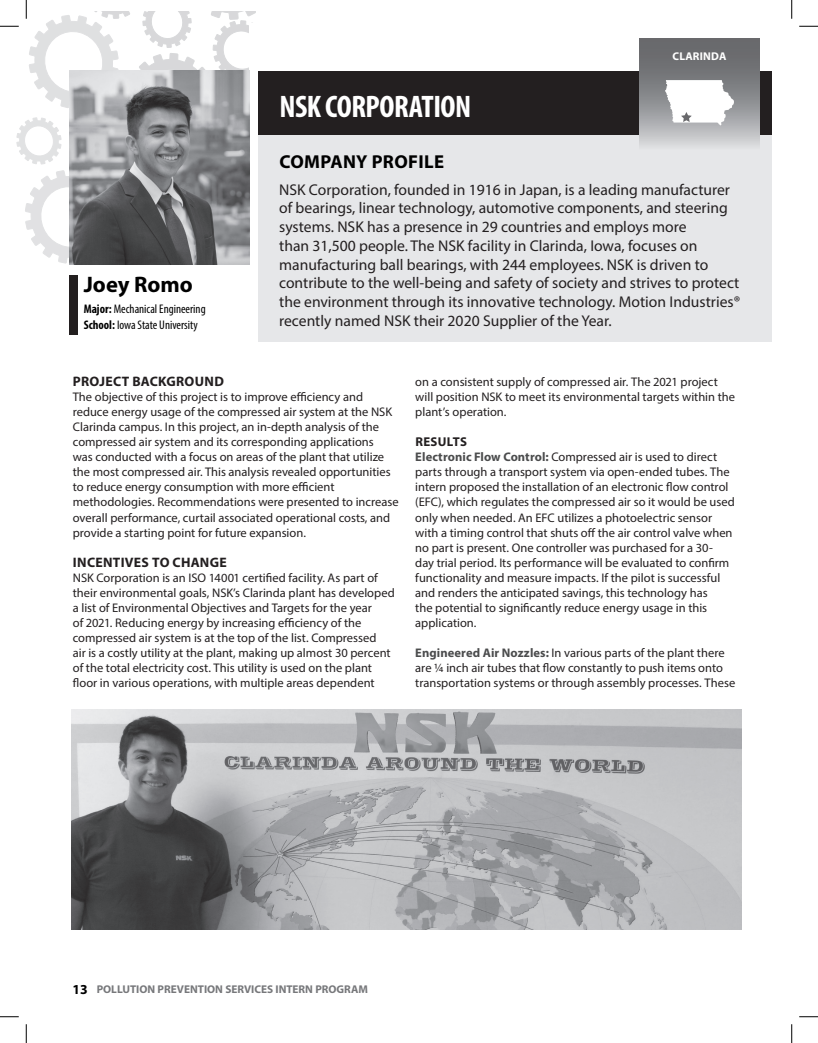
<style>
.page{position:relative;width:818px;height:1043px;background:#fff}
.page>*{position:absolute;margin:0;border:0;box-sizing:border-box;transform-origin:0 0}
.Profile_Header{font:700 condensed 31.25px "Myriad Pro";letter-spacing:-.015em;color:#fff}
.Intern_Name{font:700 22.5px "Myriad Pro";color:#000}
.Section_Head__Revers{font:700 18.75px "Myriad Pro";letter-spacing:.02em;color:#000}
.t1{font:15.62px/18.8px "Myriad Pro";color:#231f20}
.t2{font:700 13.75px "Myriad Pro";letter-spacing:.02em;color:#231f20}
.Body{font:700 12.75px "Myriad Pro";letter-spacing:.025em;color:#231f20}
.Body-2{font:12.5px/15px "Myriad Pro";color:#231f20}
.Intern_Stats{font:condensed 12.5px "Myriad Pro";color:#000}
.t3{font:700 11.25px "Myriad Pro";color:#77787b}
.Section_Head__Revers-2{font:700 11.25px "Myriad Pro";letter-spacing:.02em;color:#fff}
.s1{font-weight:700}
.s2{font-weight:700;color:#4b4c4d}
.s3{font-size:13.75px;color:#000}
</style>
<div class="page">
<div style="left:258px;top:135px;width:513px;height:206px;background:#e6e7e9"></div>
<div style="left:258px;top:71px;width:513px;height:64px;background:#231f20"></div>
<svg style="left:639px;top:39px;width:120px;height:107px;background:#8d8e91"></svg>
<svg style="left:665px;top:80px;width:69px;height:45px;background:#e7e7e8"></svg>
<div style="left:69px;top:275px;width:8px;height:60px;background:#231f20"></div>
<img style="left:71px;top:709px;width:670px;height:220px">
<svg style="left:799px;top:25px;width:19px;height:2px"></svg>
<svg style="left:0;top:1016px;width:19px;height:1px"></svg>
<svg style="left:799px;top:1016px;width:19px;height:1px"></svg>
<svg style="left:0;top:0;width:256px;height:264px"></svg>
<svg style="left:25px;top:1024px;width:2px;height:18px"></svg>
<svg style="left:791px;top:0;width:1px;height:19px"></svg>
<svg style="left:791px;top:1024px;width:1px;height:18px"></svg>
<p class="Intern_Name" style="left:84px;top:270px;width:111px">Joey Romo</p>
<p class="Intern_Stats" style="left:84px;top:302px;width:123px"><span class="s1">Major:</span> Mechanical Engineering</p>
<p class="Intern_Stats" style="left:84px;top:317px;width:116px"><span class="s1">School:</span> Iowa State University</p>
<p class="Profile_Header" style="left:279px;top:87px;width:193px">NSK CORPORATION</p>
<p class="Section_Head__Revers-2" style="left:672px;top:49px;width:56px">CLARINDA</p>
<p class="Section_Head__Revers" style="left:279px;top:149px;width:166px">COMPANY PROFILE</p>
<p class="t1" style="left:279px;top:180px;width:462px">NSK Corporation, founded in 1916 in Japan, is a leading manufacturer of bearings, linear technology, automotive components, and steering systems. NSK has a presence in 29 countries and employs more<br>than 31,500 people. The NSK facility in Clarinda, Iowa, focuses on manufacturing ball bearings, with 244 employees. NSK is driven to contribute to the well-being and safety of society and strives to protect the environment through its innovative technology. Motion Industries® recently named NSK their 2020 Supplier of the Year.</p>
<p class="t2" style="left:73px;top:373px;width:152px">PROJECT BACKGROUND</p>
<p class="Body-2" style="left:73px;top:389px;width:327px">The objective of this project is to improve efficiency and reduce energy usage of the compressed air system at the NSK Clarinda campus. In this project, an in-depth analysis of the compressed air system and its corresponding applications<br>was conducted with a focus on areas of the plant that utilize the most compressed air. This analysis revealed opportunities to reduce energy consumption with more efficient methodologies. Recommendations were presented to increase overall performance, curtail associated operational costs, and provide a starting point for future expansion.</p>
<p class="t2" style="left:73px;top:553px;width:155px">INCENTIVES TO CHANGE</p>
<p class="Body-2" style="left:73px;top:569px;width:323px">NSK Corporation is an ISO 14001 certified facility. As part of their environmental goals, NSK’s Clarinda plant has developed a list of Environmental Objectives and Targets for the year<br>of 2021. Reducing energy by increasing efficiency of the compressed air system is at the top of the list. Compressed<br>air is a costly utility at the plant, making up almost 30 percent of the total electricity cost. This utility is used on the plant floor in various operations, with multiple areas dependent</p>
<p class="Body-2" style="left:415px;top:374px;width:321px">on a consistent supply of compressed air. The 2021 project will position NSK to meet its environmental targets within the plant’s operation.</p>
<p class="Body" style="left:415px;top:434px;width:53px">RESULTS</p>
<p class="Body-2" style="left:415px;top:449px;width:321px"><span class="s2">Electronic Flow Control:</span> Compressed air is used to direct parts through a transport system via open-ended tubes. The intern proposed the installation of an electronic flow control (EFC), which regulates the compressed air so it would be used only when needed. An EFC utilizes a photoelectric sensor with a timing control that shuts off the air control valve when no part is present. One controller was purchased for a 30-<br>day trial period. Its performance will be evaluated to confirm functionality and measure impacts. If the pilot is successful and renders the anticipated savings, this technology has<br>the potential to significantly reduce energy usage in this application.</p>
<p class="Body-2" style="left:415px;top:644px;width:321px"><span class="s2">Engineered Air Nozzles:</span> In various parts of the plant there are ¼ inch air tubes that flow constantly to push items onto transportation systems or through assembly processes. These</p>
<p class="t3" style="left:73px;top:981px;width:297px"><span class="s3">13</span> POLLUTION PREVENTION SERVICES INTERN PROGRAM</p>
</div>
